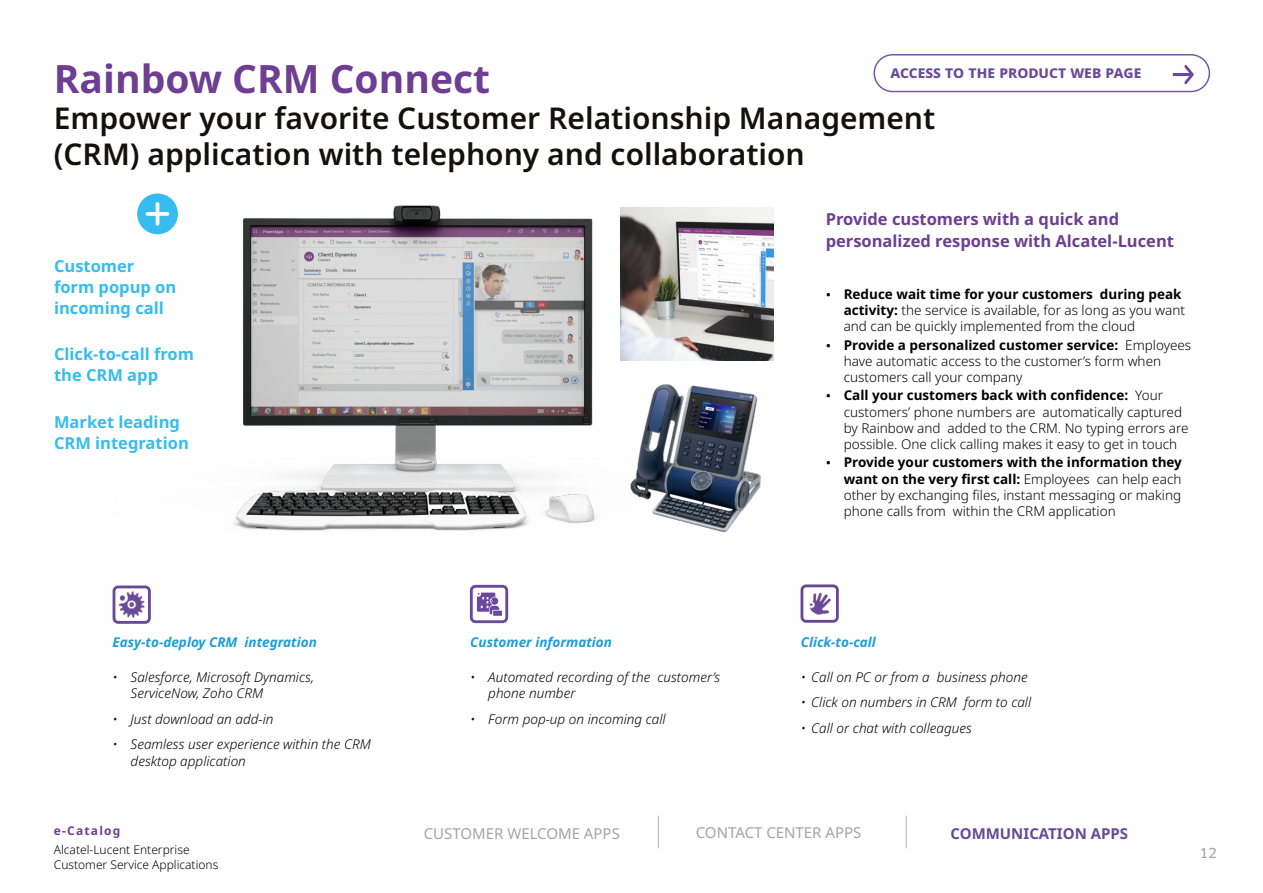
<style>
.page{position:relative;width:1263px;height:893px;background:#fff}
.page>*{position:absolute;margin:0;border:0;box-sizing:border-box;transform-origin:0 0}
.t1{font:700 39px "Noto Sans";color:#6d3e91}
.t2{font:600 30px/36px "Noto Sans";color:#12110c}
.t3{font:700 16.5px/21px "Noto Sans";color:#36bcee}
.t4{font:700 16.5px/21px "Noto Sans";color:#6d3e91}
.t5{font:700 16.5px "Noto Sans";color:#694997}
.t6{font:15px "Noto Sans";color:#a5a4a4}
.t7{font:700 15px "Noto Sans";color:#694997}
.t8{font:300 13.5px/16.2px "Noto Sans";color:#000}
.t9{font:italic 300 13.5px/16.5px "Noto Sans";color:#020203}
.t10{font:italic 700 13.5px "Noto Sans";color:#1d9dd8}
.t11{font:13.5px "Clan OT News";color:#a6a5a5}
.t12{font:300 12px/15px "Noto Sans";color:#000}
.t13{font:700 12px "Noto Sans";letter-spacing:.1em;color:#6d3e91}
.s1{font-family:"Clan OT";font-weight:400}
.s2{font-weight:700}
</style>
<div class="page">
<svg style="left:470px;top:585px;width:38px;height:38px"></svg>
<img style="left:112px;top:585px;width:39px;height:39px">
<img style="left:800px;top:584px;width:39px;height:39px">
<hr style="left:906px;top:816px;width:1px;height:32px;background:#a6a5a5">
<hr style="left:658px;top:816px;width:1px;height:32px;background:#a6a5a5">
<img style="left:137px;top:193px;width:582px;height:338px">
<img style="left:625px;top:379px;width:136px;height:153px">
<img style="left:621px;top:208px;width:152px;height:152px">
<div style="left:873px;top:54px;width:337px;height:38px;border:2px solid #694997;border-radius:18px"></div>
<svg style="left:1173px;top:65px;width:21px;height:19px"></svg>
<h1 class="t1" style="left:54px;top:51px;width:438px">Rainbow CRM Connect</h1>
<h2 class="t2" style="left:54px;top:101px;width:883px">Empower your favorite Customer Relationship Management (CRM) application with telephony and collaboration</h2>
<p class="t5" style="left:890px;top:60px;width:252px">access to the product web page</p>
<p class="t3" style="left:54px;top:255px;width:124px">Customer form popup on incoming call</p>
<p class="t3" style="left:54px;top:344px;width:142px">Click-to-call from the CRM app</p>
<p class="t3" style="left:54px;top:411px;width:136px">Market leading<br>CRM integration</p>
<p class="t4" style="left:826px;top:209px;width:350px">Provide customers with a quick and personalized response with Alcatel-Lucent</p>
<p class="t8" style="left:844px;top:286px;width:343px;text-indent:-18px"><span class="s1">•</span> <span class="s2">Reduce wait time for your customers during peak activity:</span> the service is available, for as long as you want and can be quickly implemented from the cloud</p>
<p class="t8" style="left:844px;top:337px;width:349px;text-indent:-18px"><span class="s1">•</span> <span class="s2">Provide a personalized customer service:</span> Employees have automatic access to the customer’s form when customers call your company</p>
<p class="t8" style="left:844px;top:388px;width:346px;text-indent:-18px"><span class="s1">•</span> <span class="s2">Call your customers back with confidence:</span> Your customers’ phone numbers are automatically captured by Rainbow and added to the CRM. No typing errors are possible. One click calling makes it easy to get in touch</p>
<p class="t8" style="left:844px;top:455px;width:340px;text-align:justify;text-indent:-18px"><span class="s1">•</span> <span class="s2">Provide your customers with the information they want on the very first call:</span> Employees can help each other by exchanging files, instant messaging or making phone calls from within the CRM application</p>
<p class="t10" style="left:470px;top:633px;width:143px">Customer information</p>
<p class="t9" style="left:488px;top:669px;width:233px;text-indent:-18px">• Automated recording of the customer’s phone number</p>
<p class="t9" style="left:470px;top:711px;width:197px">• Form pop-up on incoming call</p>
<p class="t10" style="left:113px;top:633px;width:206px">Easy-to-deploy CRM integration</p>
<p class="t10" style="left:801px;top:633px;width:77px">Click-to-call</p>
<p class="t9" style="left:801px;top:669px;width:229px">• Call on PC or from a business phone</p>
<p class="t9" style="left:801px;top:694px;width:232px">• Click on numbers in CRM form to call</p>
<p class="t9" style="left:801px;top:720px;width:173px">• Call or chat with colleagues</p>
<p class="t9" style="left:131px;top:669px;width:185px;text-indent:-18px">• Salesforce, Microsoft Dynamics,<br>ServiceNow, Zoho CRM</p>
<p class="t9" style="left:113px;top:711px;width:162px">• Just download an add-in</p>
<p class="t9" style="left:131px;top:736px;width:242px;text-indent:-18px">• Seamless user experience within the CRM desktop application</p>
<p class="t13" style="left:54px;top:822px;width:68px">e-Catalog</p>
<p class="t12" style="left:54px;top:842px;width:166px">Alcatel-Lucent Enterprise<br>Customer Service Applications</p>
<p class="t11" style="left:1199px;top:845px;width:19px">12</p>
<p class="t6" style="left:424px;top:822px;width:198px">CUSTOMER WELCOME APPS</p>
<p class="t6" style="left:696px;top:822px;width:167px">CONTACT CENTER APPS</p>
<p class="t7" style="left:950px;top:823px;width:179px">COMMUNICATION APPS</p>
</div>
